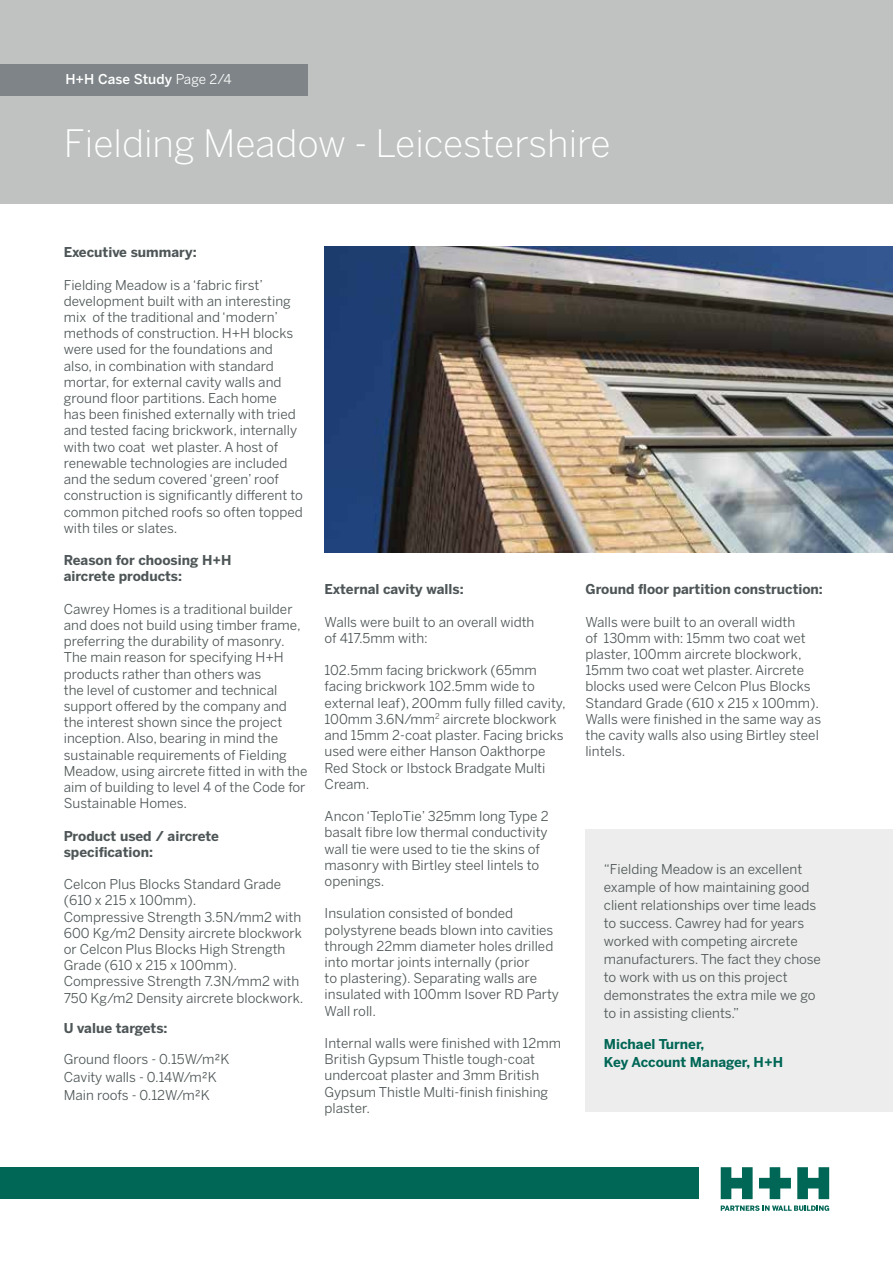
<style>
.page{position:relative;width:893px;height:1263px;background:#fff}
.page>*{position:absolute;margin:0;border:0;box-sizing:border-box;transform-origin:0 0}
.t1{font:300 37.5px "Benton Sans";color:#fff}
.t2{font:13.5px/16.2px "Benton Sans";color:#4e5557}
.t3{font:700 13.5px/16.2px "Benton Sans";color:#4e5557}
.t4{font:700 13.5px/18px "Benton Sans";color:#006656}
.t5{font:500 13.5px "Benton Sans";color:#fff}
.s1{font-weight:400}
</style>
<div class="page">
<div style="left:0;top:0;width:893px;height:204px;background:#bfc2c0"></div>
<div style="left:0;top:64px;width:308px;height:31px;background:#7e8487"></div>
<div style="left:0;top:1168px;width:699px;height:31px;background:#006656"></div>
<svg style="left:721px;top:1205px;width:108px;height:6px"></svg>
<svg style="left:721px;top:1167px;width:32px;height:32px"></svg>
<svg style="left:797px;top:1167px;width:32px;height:32px"></svg>
<svg style="left:759px;top:1167px;width:32px;height:32px"></svg>
<img style="left:324px;top:247px;width:569px;height:306px">
<div style="left:585px;top:829px;width:308px;height:283px;background:#ecedec"></div>
<p class="t5" style="left:65px;top:71px;width:168px">H+H Case Study <span class="s1">Page 2/4</span></p>
<h1 class="t1" style="left:64px;top:122px;width:549px">Fielding Meadow - Leicestershire</h1>
<p class="t3" style="left:64px;top:244px;width:134px">Executive summary:</p>
<p class="t2" style="left:64px;top:276px;width:241px">Fielding Meadow is a ‘fabric first’ development built with an interesting mix of the traditional and ‘modern’ methods of construction. H+H blocks were used for the foundations and also, in combination with standard mortar, for external cavity walls and ground floor partitions. Each home<br>has been finished externally with tried and tested facing brickwork, internally with two coat wet plaster. A host of renewable technologies are included and the sedum covered ‘green’ roof construction is significantly different to common pitched roofs so often topped with tiles or slates.</p>
<p class="t3" style="left:64px;top:552px;width:169px">Reason for choosing H+H aircrete products:</p>
<p class="t2" style="left:64px;top:600px;width:245px">Cawrey Homes is a traditional builder and does not build using timber frame, preferring the durability of masonry.<br>The main reason for specifying H+H products rather than others was<br>the level of customer and technical support offered by the company and the interest shown since the project inception. Also, bearing in mind the sustainable requirements of Fielding Meadow, using aircrete fitted in with the aim of building to level 4 of the Code for Sustainable Homes.</p>
<p class="t3" style="left:64px;top:827px;width:157px">Product used / aircrete specification:</p>
<p class="t2" style="left:64px;top:876px;width:241px">Celcon Plus Blocks Standard Grade (610 x 215 x 100mm).<br>Compressive Strength 3.5N/mm2 with<br>600 Kg/m2 Density aircrete blockwork or Celcon Plus Blocks High Strength<br>Grade (610 x 215 x 100mm).<br>Compressive Strength 7.3N/mm2 with<br>750 Kg/m2 Density aircrete blockwork.</p>
<p class="t3" style="left:64px;top:1020px;width:105px">U value targets:</p>
<p class="t2" style="left:64px;top:1050px;width:167px;line-height:18px">Ground floors - 0.15W/m²K<br>Cavity walls - 0.14W/m²K<br>Main roofs - 0.12W/m²K</p>
<p class="t3" style="left:325px;top:581px;width:141px">External cavity walls:</p>
<p class="t2" style="left:325px;top:613px;width:211px">Walls were built to an overall width of 417.5mm with:</p>
<p class="t2" style="left:325px;top:662px;width:243px">102.5mm facing brickwork (65mm facing brickwork 102.5mm wide to external leaf), 200mm fully filled cavity,<br>100mm 3.6N/mm<sup>2</sup> aircrete blockwork and 15mm 2-coat plaster. Facing bricks used were either Hanson Oakthorpe<br>Red Stock or Ibstock Bradgate Multi<br>Cream.</p>
<p class="t2" style="left:325px;top:808px;width:225px">Ancon ‘TeploTie’ 325mm long Type 2 basalt fibre low thermal conductivity wall tie were used to tie the skins of masonry with Birtley steel lintels to openings.</p>
<p class="t2" style="left:325px;top:905px;width:236px">Insulation consisted of bonded polystyrene beads blown into cavities through 22mm diameter holes drilled into mortar joints internally (prior<br>to plastering). Separating walls are insulated with 100mm Isover RD Party<br>Wall roll.</p>
<p class="t2" style="left:325px;top:1035px;width:238px">Internal walls were finished with 12mm<br>British Gypsum Thistle tough-coat undercoat plaster and 3mm British<br>Gypsum Thistle Multi-finish finishing plaster.</p>
<p class="t3" style="left:585px;top:581px;width:239px">Ground floor partition construction:</p>
<p class="t2" style="left:585px;top:613px;width:237px">Walls were built to an overall width<br>of 130mm with: 15mm two coat wet plaster, 100mm aircrete blockwork,<br>15mm two coat wet plaster. Aircrete blocks used were Celcon Plus Blocks<br>Standard Grade (610 x 215 x 100mm).<br>Walls were finished in the same way as the cavity walls also using Birtley steel lintels.</p>
<p class="t2" style="left:604px;top:860px;width:219px;line-height:18px">“Fielding Meadow is an excellent example of how maintaining good client relationships over time leads to success. Cawrey had for years worked with competing aircrete manufacturers. The fact they chose to work with us on this project demonstrates the extra mile we go to in assisting clients.”</p>
<p class="t4" style="left:604px;top:1034px;width:181px">Michael Turner,<br>Key Account Manager, H+H</p>
</div>
